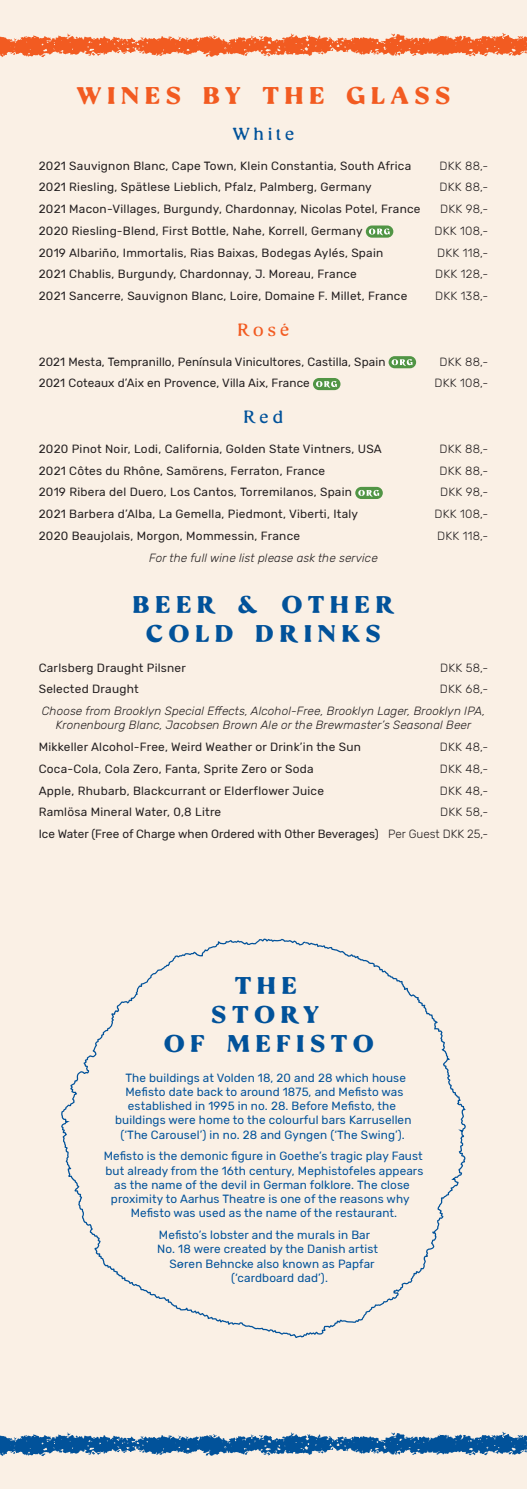
<style>
.page{position:relative;width:527px;height:1489px;background:#fff}
.page>*{position:absolute;margin:0;border:0;box-sizing:border-box;transform-origin:0 0}
.t1{font:700 24.25px/29.1px "BN Cringe Serif";letter-spacing:.25em;color:#01529a;text-align:center;scale:1.1 1}
.t2{font:700 24.25px "BN Cringe Serif";letter-spacing:.25em;color:#f25b21;scale:1.1 1}
.t3{font:300 17.5px "BN Cringe Serif";letter-spacing:.245em;color:#01529a;scale:1.1 1}
.t4{font:300 17.5px "BN Cringe Serif";color:#f25b21;scale:1.1 1}
.t5{font:11.88px "Rubik";letter-spacing:.02em;color:#231f20}
.t6{font:11.88px/14.2px "Rubik";letter-spacing:.01em;color:#01529a;text-align:center}
.t7{font:italic 300 11.88px/14.2px "Rubik";letter-spacing:.01em;color:#231f20;text-align:center}
.t8{font:300 11.88px "Rubik";letter-spacing:.02em;color:#231f20}
.t9{font:11.88px/21.8px "Rubik";color:#231f20;text-align:right}
.s1{font-weight:300}
</style>
<div class="page">
<div style="left:0;top:0;width:526px;height:1488px;background:#faf0e5"></div>
<svg style="left:365px;top:225px;width:28px;height:13px"></svg>
<svg style="left:368px;top:228px;width:21px;height:7px"></svg>
<div style="left:388px;top:356px;width:27px;height:12px;background:#519545;border-radius:6px"></div>
<svg style="left:391px;top:359px;width:21px;height:7px"></svg>
<svg style="left:312px;top:378px;width:28px;height:12px"></svg>
<svg style="left:315px;top:381px;width:21px;height:7px"></svg>
<div style="left:355px;top:487px;width:27px;height:12px;background:#519545;border-radius:6px"></div>
<svg style="left:358px;top:490px;width:21px;height:6px"></svg>
<svg style="left:0;top:1431px;width:526px;height:24px"></svg>
<svg style="left:0;top:33px;width:526px;height:24px"></svg>
<svg style="left:61px;top:938px;width:405px;height:400px"></svg>
<h1 class="t2" style="left:77px;top:83px;width:45px">WINE</h1>
<h1 class="t2" style="left:166px;top:83px;width:52px">S BY</h1>
<h1 class="t2" style="left:263px;top:83px;width:171px">THE GLASS</h1>
<h2 class="t3" style="left:233px;top:125px;width:57px">White</h2>
<p class="t5" style="left:39px;top:159px;width:373px">2021 Sauvignon Blanc, Cape Town, Klein Constantia, South Africa</p>
<p class="t8" style="left:439px;top:159px;width:50px">DKK 88,-</p>
<p class="t5" style="left:39px;top:180px;width:334px">2021 Riesling, Spätlese Lieblich, Pfalz, Palmberg, Germany</p>
<p class="t8" style="left:439px;top:181px;width:50px">DKK 88,-</p>
<p class="t5" style="left:39px;top:202px;width:383px">2021 Macon-Villages, Burgundy, Chardonnay, Nicolas Potel, France</p>
<p class="t8" style="left:439px;top:202px;width:50px">DKK 98,-</p>
<p class="t5" style="left:39px;top:224px;width:325px">2020 Riesling-Blend, First Bottle, Nahe, Korrell, Germany</p>
<p class="t8" style="left:434px;top:224px;width:55px">DKK 108,-</p>
<p class="t5" style="left:39px;top:246px;width:346px">2019 Albariño, Immortalis, Rias Baixas, Bodegas Aylés, Spain</p>
<p class="t8" style="left:437px;top:246px;width:53px">DKK 118,-</p>
<p class="t5" style="left:39px;top:268px;width:319px">2021 Chablis, Burgundy, Chardonnay, J. Moreau, France</p>
<p class="t8" style="left:435px;top:268px;width:54px">DKK 128,-</p>
<p class="t5" style="left:39px;top:289px;width:370px">2021 Sancerre, Sauvignon Blanc, Loire, Domaine F. Millet, France</p>
<p class="t8" style="left:434px;top:289px;width:55px">DKK 138,-</p>
<h2 class="t4" style="left:238px;top:321px;width:48px">Rosé</h2>
<p class="t5" style="left:39px;top:355px;width:348px">2021 Mesta, Tempranillo, Península Vinicultores, Castilla, Spain</p>
<p class="t8" style="left:439px;top:355px;width:50px">DKK 88,-</p>
<p class="t5" style="left:39px;top:376px;width:272px">2021 Coteaux d’Aix en Provence, Villa Aix, France</p>
<p class="t8" style="left:434px;top:376px;width:55px">DKK 108,-</p>
<h2 class="t3" style="left:244px;top:408px;width:36px">Red</h2>
<p class="t5" style="left:39px;top:442px;width:344px">2020 Pinot Noir, Lodi, California, Golden State Vintners, USA</p>
<p class="t8" style="left:439px;top:442px;width:50px">DKK 88,-</p>
<p class="t5" style="left:39px;top:463px;width:288px">2021 Côtes du Rhône, Samörens, Ferraton, France</p>
<p class="t8" style="left:439px;top:463px;width:50px">DKK 88,-</p>
<p class="t5" style="left:39px;top:485px;width:314px">2019 Ribera del Duero, Los Cantos, Torremilanos, Spain</p>
<p class="t8" style="left:439px;top:485px;width:50px">DKK 98,-</p>
<p class="t5" style="left:39px;top:507px;width:320px">2021 Barbera d’Alba, La Gemella, Piedmont, Viberti, Italy</p>
<p class="t8" style="left:434px;top:507px;width:55px">DKK 108,-</p>
<p class="t5" style="left:39px;top:529px;width:263px">2020 Beaujolais, Morgon, Mommessin, France</p>
<p class="t8" style="left:437px;top:529px;width:53px">DKK 118,-</p>
<p class="t7" style="left:149px;top:550px;width:230px">For the full wine list please ask the service</p>
<h1 class="t1" style="left:133px;top:590px;width:238px">BEER &amp; OTH ER<br>CO LD DRINKS</h1>
<p class="t5" style="left:39px;top:660px;width:149px">Carlsberg Draught Pilsner</p>
<p class="t8" style="left:439px;top:661px;width:50px">DKK 58,-</p>
<p class="t5" style="left:39px;top:682px;width:101px">Selected Draught</p>
<p class="t8" style="left:439px;top:682px;width:50px">DKK 68,-</p>
<p class="t7" style="left:42px;top:704px;width:444px">Choose from Brooklyn Special Effects, Alcohol-Free, Brooklyn Lager, Brooklyn IPA,<br>Kronenbourg Blanc, Jacobsen Brown Ale or the Brewmaster’s Seasonal Beer</p>
<p class="t5" style="left:39px;top:740px;width:323px">Mikkeller Alcohol-Free, Weird Weather or Drink’in the Sun</p>
<p class="t8" style="left:439px;top:740px;width:50px">DKK 48,-</p>
<p class="t5" style="left:39px;top:762px;width:276px">Coca-Cola, Cola Zero, Fanta, Sprite Zero or Soda</p>
<p class="t8" style="left:439px;top:762px;width:50px">DKK 48,-</p>
<p class="t5" style="left:39px;top:783px;width:286px">Apple, Rhubarb, Blackcurrant or Elderflower Juice</p>
<p class="t8" style="left:439px;top:784px;width:50px">DKK 48,-</p>
<p class="t5" style="left:39px;top:805px;width:184px">Ramlösa Mineral Water, 0,8 Litre</p>
<p class="t9" style="left:39px;top:801px;width:450px"><span class="s1">DKK 58,-<br></span>Ice Water (Free of Charge when Ordered with Other Beverages) <span class="s1">Per Guest DKK 25,-</span></p>
<h1 class="t1" style="left:164px;top:971px;width:187px">TH E<br>STO RY<br>O F MEFISTO</h1>
<p class="t6" style="left:115px;top:1070px;width:297px">The buildings at Volden 18, 20 and 28 which house Mefisto date back to around 1875, and Mefisto was established in 1995 in no. 28. Before Mefisto, the buildings were home to the colourful bars Karrusellen (‘The Carousel’) in no. 28 and Gyngen (‘The Swing’).</p>
<p class="t6" style="left:104px;top:1149px;width:321px">Mefisto is the demonic figure in Goethe’s tragic play Faust but already from the 16th century, Mephistofeles appears as the name of the devil in German folklore. The close proximity to Aarhus Theatre is one of the reasons why Mefisto was used as the name of the restaurant.</p>
<p class="t6" style="left:159px;top:1228px;width:213px">Mefisto’s lobster and the murals in Bar</p>
<p class="t6" style="left:157px;top:1242px;width:222px">No. 18 were created by the Danish artist</p>
<p class="t6" style="left:169px;top:1256px;width:206px">Søren Behncke also known as Papfar</p>
<p class="t6" style="left:231px;top:1270px;width:98px">(‘cardboard dad’).</p>
</div>
